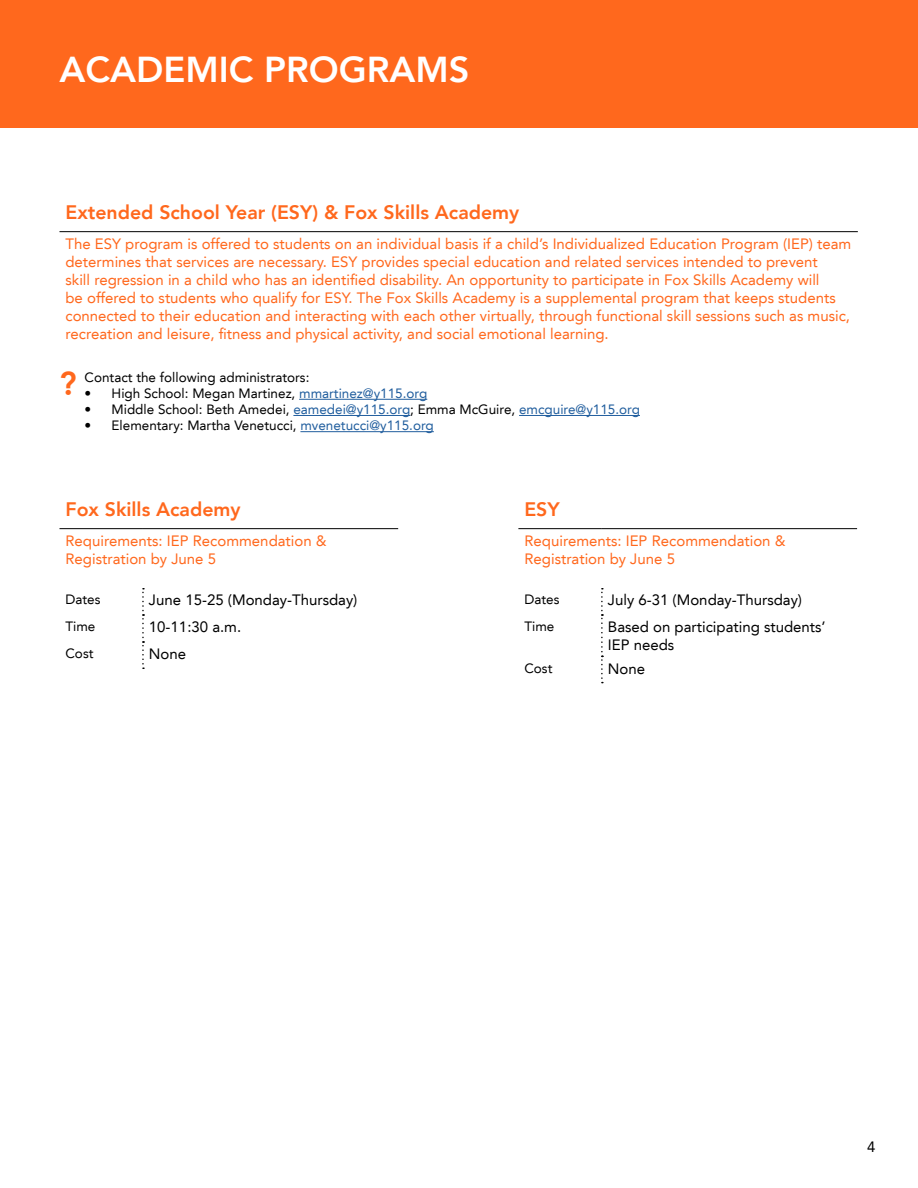
<style>
.page{position:relative;width:918px;height:1188px;background:#fff}
.page>*{position:absolute;margin:0;border:0;box-sizing:border-box;transform-origin:0 0}
.t1{font:800 36px "Avenir LT";color:#fff}
.t2{font:800 33px "Avenir LT";color:#ff681d}
.t3{font:800 19.5px "Avenir LT";color:#ff681d}
.t4{font:15px/18px "Avenir LT";color:#ff681d}
.t5{font:15px/18px "Avenir LT";color:#000}
.t6{font:13.5px "Avenir LT";color:#000}
.s1{color:#215e9e}
</style>
<div class="page">
<hr style="left:59px;top:231px;width:799px;height:1px;background:#000">
<svg style="left:142px;top:588px;width:2px;height:81px"></svg>
<hr style="left:59px;top:528px;width:84px;height:1px;background:#000">
<hr style="left:143px;top:528px;width:255px;height:1px;background:#000">
<svg style="left:601px;top:588px;width:2px;height:95px"></svg>
<hr style="left:518px;top:528px;width:84px;height:1px;background:#000">
<hr style="left:602px;top:528px;width:255px;height:1px;background:#000">
<hr style="left:299px;top:399px;width:128px;height:1px;background:#215e9e">
<hr style="left:293px;top:415px;width:117px;height:1px;background:#215e9e">
<hr style="left:519px;top:415px;width:121px;height:1px;background:#215e9e">
<hr style="left:300px;top:431px;width:134px;height:1px;background:#215e9e">
<div style="left:0;top:0;width:918px;height:128px;background:#ff681d"></div>
<h1 class="t1" style="left:59px;top:49px;width:411px">ACADEMIC PROGRAMS</h1>
<h3 class="t3" style="left:65px;top:200px;width:455px">Extended School Year (ESY) &amp; Fox Skills Academy</h3>
<p class="t4" style="left:65px;top:235px;width:787px">The ESY program is offered to students on an individual basis if a child’s Individualized Education Program (IEP) team determines that services are necessary. ESY provides special education and related services intended to prevent<br>skill regression in a child who has an identified disability. An opportunity to participate in Fox Skills Academy will<br>be offered to students who qualify for ESY. The Fox Skills Academy is a supplemental program that keeps students connected to their education and interacting with each other virtually, through functional skill sessions such as music, recreation and leisure, fitness and physical activity, and social emotional learning.</p>
<h2 class="t2" style="left:59px;top:364px;width:19px">?</h2>
<p class="t6" style="left:85px;top:369px;width:226px">Contact the following administrators:</p>
<p class="t6" style="left:85px;top:385px;width:344px">• High School: Megan Martinez, <span class="s1">mmartinez@y115.org</span></p>
<p class="t6" style="left:85px;top:402px;width:557px">• Middle School: Beth Amedei, <span class="s1">eamedei@y115.org</span>; Emma McGuire, <span class="s1">emcguire@y115.org</span></p>
<p class="t6" style="left:85px;top:418px;width:351px">• Elementary: Martha Venetucci, <span class="s1">mvenetucci@y115.org</span></p>
<h3 class="t3" style="left:65px;top:497px;width:177px">Fox Skills Academy</h3>
<p class="t4" style="left:65px;top:532px;width:263px">Requirements: IEP Recommendation &amp;<br>Registration by June 5</p>
<p class="t6" style="left:65px;top:592px;width:37px">Dates</p>
<p class="t5" style="left:149px;top:591px;width:210px">June 15-25 (Monday-Thursday)</p>
<p class="t6" style="left:65px;top:619px;width:31px">Time</p>
<p class="t5" style="left:149px;top:618px;width:94px">10-11:30 a.m.</p>
<p class="t6" style="left:65px;top:646px;width:30px">Cost</p>
<p class="t5" style="left:149px;top:645px;width:39px">None</p>
<h3 class="t3" style="left:524px;top:497px;width:37px">ESY</h3>
<p class="t4" style="left:524px;top:532px;width:263px">Requirements: IEP Recommendation &amp;<br>Registration by June 5</p>
<p class="t6" style="left:524px;top:592px;width:37px">Dates</p>
<p class="t5" style="left:608px;top:591px;width:196px">July 6-31 (Monday-Thursday)</p>
<p class="t6" style="left:524px;top:619px;width:31px">Time</p>
<p class="t5" style="left:608px;top:618px;width:219px">Based on participating students’<br>IEP needs</p>
<p class="t6" style="left:524px;top:660px;width:30px">Cost</p>
<p class="t5" style="left:608px;top:660px;width:39px">None</p>
<p class="t5" style="left:867px;top:1138px;width:10px">4</p>
</div>
